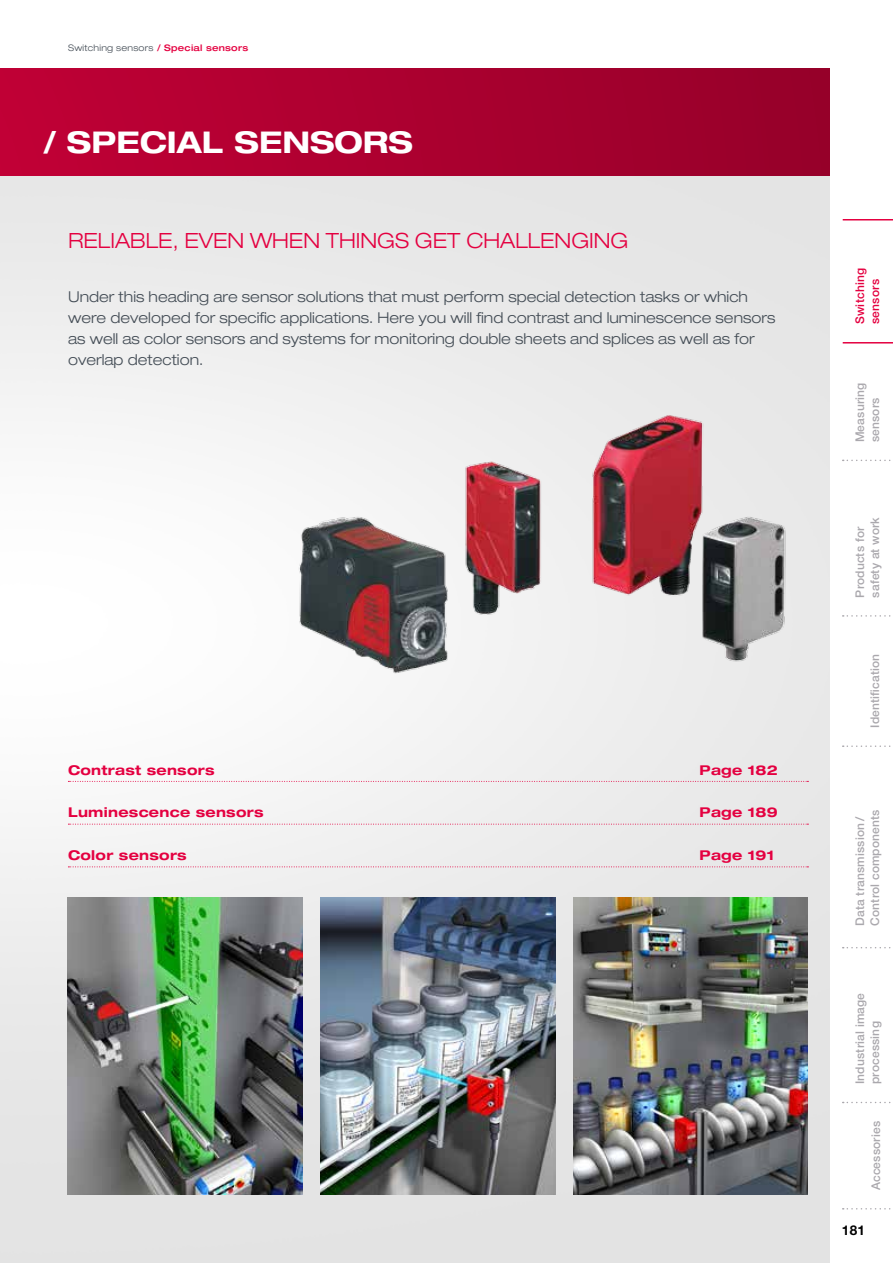
<style>
.page{position:relative;width:893px;height:1263px;background:#fff}
.page>*{position:absolute;margin:0;border:0;box-sizing:border-box;transform-origin:0 0}
.t1{font:700 expanded 30px "Helvetica Neue LT Pro";color:#fff}
.t2{font:300 expanded 21px "Helvetica Neue LT Pro";color:#e40040}
.t3{font:300 expanded 15px/21px "Helvetica Neue LT Pro";color:#444d56}
.t4{font:700 expanded 13.5px "Helvetica Neue LT Pro";letter-spacing:.02em;color:#e40040}
.t5{font:700 13.5px "Helvetica Neue LT Pro";color:#000}
.t6{font:500 12px/15px "Helvetica Neue LT Pro";letter-spacing:.015em;color:#aaa8ad}
.t7{font:500 12px/15px "Helvetica Neue LT Pro";letter-spacing:.025em;color:#e40040}
.t8{font:300 expanded 9px "Helvetica Neue LT Pro";letter-spacing:.025em;color:#444d56}
.s1{font-weight:500;color:#e40040}
</style>
<div class="page">
<div style="left:0;top:68px;width:829px;height:108px;background:linear-gradient(to right,#c10036,#96002a)"></div>
<img style="left:0;top:176px;width:829px;height:1087px">
<svg style="left:843px;top:460px;width:48px;height:1px"></svg>
<svg style="left:843px;top:615px;width:48px;height:2px"></svg>
<svg style="left:843px;top:745px;width:48px;height:2px"></svg>
<svg style="left:843px;top:947px;width:48px;height:1px"></svg>
<svg style="left:843px;top:1102px;width:48px;height:1px"></svg>
<hr style="left:843px;top:342px;width:50px;height:1px;background:#e40040">
<svg style="left:843px;top:1208px;width:48px;height:1px"></svg>
<hr style="left:843px;top:219px;width:50px;height:1px;background:#e40040">
<img style="left:321px;top:897px;width:234px;height:298px">
<img style="left:68px;top:897px;width:235px;height:298px">
<img style="left:573px;top:897px;width:235px;height:298px">
<img style="left:293px;top:396px;width:515px;height:298px">
<svg style="left:68px;top:781px;width:740px;height:1px"></svg>
<svg style="left:68px;top:824px;width:740px;height:1px"></svg>
<svg style="left:68px;top:866px;width:740px;height:1px"></svg>
<p class="t8" style="left:68px;top:42px;width:182px">Switching sensors <span class="s1">/ Special sensors</span></p>
<h1 class="t1" style="left:44px;top:123px;width:371px">/ SPECIAL SENSORS</h1>
<h2 class="t2" style="left:68px;top:228px;width:562px">RELIABLE, EVEN WHEN THINGS GET CHALLENGING</h2>
<p class="t3" style="left:68px;top:286px;width:709px">Under this heading are sensor solutions that must perform special detection tasks or which were developed for specific applications. Here you will find contrast and luminescence sensors as well as color sensors and systems for monitoring double sheets and splices as well as for overlap detection.</p>
<p class="t4" style="left:68px;top:761px;width:148px">Contrast sensors</p>
<p class="t4" style="left:699px;top:761px;width:80px">Page 182</p>
<p class="t4" style="left:68px;top:804px;width:197px">Luminescence sensors</p>
<p class="t4" style="left:699px;top:804px;width:80px">Page 189</p>
<p class="t4" style="left:68px;top:846px;width:120px">Color sensors</p>
<p class="t4" style="left:699px;top:846px;width:76px">Page 191</p>
<p class="t7" style="left:852px;top:324px;width:58px;rotate:-90deg">Switching sensors</p>
<p class="t6" style="left:852px;top:442px;width:61px;rotate:-90deg">Measuring sensors</p>
<p class="t6" style="left:852px;top:598px;width:82px;rotate:-90deg">Products for safety at work</p>
<p class="t6" style="left:867px;top:728px;width:76px;rotate:-90deg">Identification</p>
<p class="t6" style="left:852px;top:926px;width:118px;rotate:-90deg">Data transmission /<br>Control components</p>
<p class="t6" style="left:852px;top:1084px;width:93px;rotate:-90deg">Industrial image processing</p>
<p class="t6" style="left:868px;top:1190px;width:71px;rotate:-90deg">Accessories</p>
<p class="t5" style="left:842px;top:1222px;width:25px">181</p>
</div>
